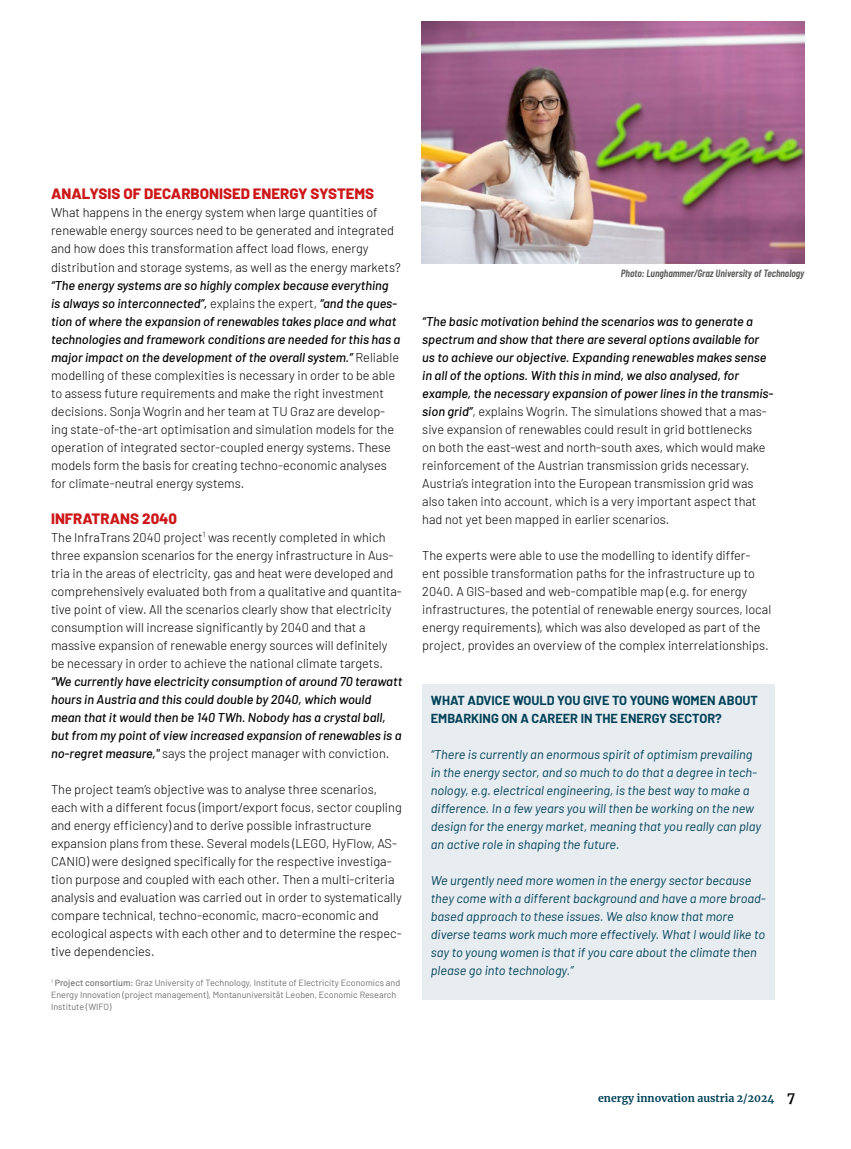
<style>
.page{position:relative;width:851px;height:1149px;background:#fff}
.page>*{position:absolute;margin:0;border:0;box-sizing:border-box;transform-origin:0 0}
.Zwischentitel_ROT{font:800 15px "Barlow";color:#cd1719}
.Fliesstext_schwarz{font:300 12.75px/18px "Barlow";color:#000}
.Fliesstext_blau{font:italic 12.75px/18px "Barlow";color:#004158}
.Fliesstext_blau-2{font:700 12.75px/18px "Barlow";color:#004158}
.Bildtext_links{font:italic 600 10.5px "Barlow Condensed";color:#575756}
.t1{font:700 10.5px "Merriweather";color:#004158}
.Fussnote{font:9px/12px "Barlow";color:#706f6f}
.s1{font-weight:500;font-style:italic}
.s2{font-weight:500}
.s3{font-size:13.5px;color:#000}
</style>
<div class="page">
<div style="left:422px;top:683px;width:352px;height:316px;background:#e7ecf0"></div>
<img style="left:421px;top:21px;width:383px;height:242px">
<p class="Zwischentitel_ROT" style="left:51px;top:183px;width:324px">ANALYSIS OF DECARBONISED ENERGY SYSTEMS</p>
<p class="Fliesstext_schwarz" style="left:51px;top:203px;width:351px">What happens in the energy system when large quantities of renewable energy sources need to be generated and integrated and how does this transformation affect load flows, energy distribution and storage systems, as well as the energy markets? <span class="s1">“The energy systems are so highly complex because everything is always so interconnected”,</span> explains the expert, <span class="s1">“and the ques&shy;tion of where the expansion of renewables takes place and what technologies and framework conditions are needed for this has a major impact on the development of the overall system.”</span> Reliable modelling of these complexities is necessary in order to be able to assess future requirements and make the right investment decisions. Sonja Wogrin and her team at TU Graz are develop&shy;ing state-of-the-art optimisation and simulation models for the operation of integrated sector-coupled energy systems. These models form the basis for creating techno-economic analyses for climate-neutral energy systems.</p>
<p class="Zwischentitel_ROT" style="left:51px;top:507px;width:128px">INFRATRANS 2040</p>
<p class="Fliesstext_schwarz" style="left:51px;top:527px;width:352px">The InfraTrans 2040 project<sup>1</sup> was recently completed in which three expansion scenarios for the energy infrastructure in Aus&shy;tria in the areas of electricity, gas and heat were developed and comprehensively evaluated both from a qualitative and quantita&shy;tive point of view. All the scenarios clearly show that electricity consumption will increase significantly by 2040 and that a massive expansion of renewable energy sources will definitely be necessary in order to achieve the national climate targets. <span class="s1">“We currently have electricity consumption of around 70 terawatt hours in Austria and this could double by 2040, which would mean that it would then be 140 TWh. Nobody has a crystal ball, but from my point of view increased expansion of renewables is a no-regret measure,"</span> says the project manager with conviction.</p>
<p class="Fliesstext_schwarz" style="left:51px;top:779px;width:352px">The project team’s objective was to analyse three scenarios, each with a different focus (import/export focus, sector coupling and energy efficiency) and to derive possible infrastructure expansion plans from these. Several models (LEGO, HyFlow, AS-CANIO) were designed specifically for the respective investiga&shy;tion purpose and coupled with each other. Then a multi-criteria analysis and evaluation was carried out in order to systematically compare technical, techno-economic, macro-economic and ecological aspects with each other and to determine the respec&shy;tive dependencies.</p>
<p class="Fussnote" style="left:51px;top:976px;width:350px"><sup>1</sup> <span class="s2">Project consortium:</span> Graz University of Technology, Institute of Electricity Economics and<br>Energy Innovation (project management), Montanuniversität Leoben, Economic Research<br>Institute (WIFO)</p>
<p class="Bildtext_links" style="left:620px;top:265px;width:185px">Photo: Lunghammer/Graz University of Technology</p>
<p class="Fliesstext_schwarz" style="left:422px;top:311px;width:352px"><span class="s1">“The basic motivation behind the scenarios was to generate a spectrum and show that there are several options available for us to achieve our objective. Expanding renewables makes sense in all of the options. With this in mind, we also analysed, for example, the necessary expansion of power lines in the transmis&shy;sion grid”</span>, explains Wogrin. The simulations showed that a mas&shy;sive expansion of renewables could result in grid bottlenecks<br>on both the east-west and north-south axes, which would make reinforcement of the Austrian transmission grids necessary.<br>Austria’s integration into the European transmission grid was also taken into account, which is a very important aspect that had not yet been mapped in earlier scenarios.</p>
<p class="Fliesstext_schwarz" style="left:422px;top:545px;width:350px">The experts were able to use the modelling to identify differ&shy;ent possible transformation paths for the infrastructure up to 2040. A GIS-based and web-compatible map (e.g. for energy infrastructures, the potential of renewable energy sources, local energy requirements), which was also developed as part of the project, provides an overview of the complex interrelationships.</p>
<p class="Fliesstext_blau-2" style="left:431px;top:690px;width:329px">WHAT ADVICE WOULD YOU GIVE TO YOUNG WOMEN ABOUT<br>EMBARKING ON A CAREER IN THE ENERGY SECTOR?</p>
<p class="Fliesstext_blau" style="left:431px;top:744px;width:332px">“There is currently an enormous spirit of optimism prevailing in the energy sector, and so much to do that a degree in tech&shy;nology, e.g. electrical engineering, is the best way to make a difference. In a few years you will then be working on the new design for the energy market, meaning that you really can play an active role in shaping the future.</p>
<p class="Fliesstext_blau" style="left:431px;top:870px;width:336px">We urgently need more women in the energy sector because they come with a different background and have a more broad&shy;based approach to these issues. We also know that more diverse teams work much more effectively. What I would like to say to young women is that if you care about the climate then please go into technology.”</p>
<p class="t1" style="left:598px;top:1090px;width:198px">energy innovation austria 2/2024 <span class="s3">7</span></p>
</div>
